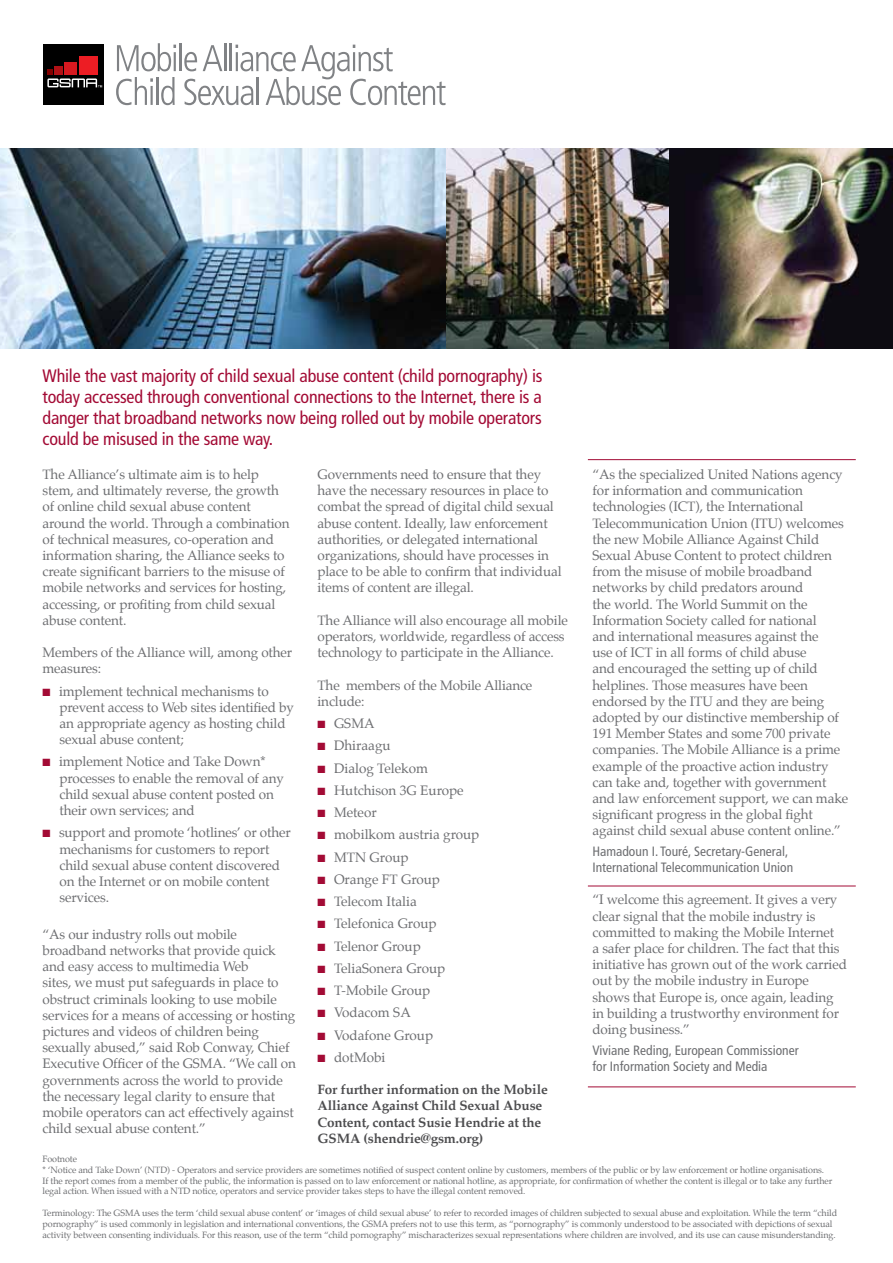
<style>
.page{position:relative;width:893px;height:1263px;background:#fff}
.page>*{position:absolute;margin:0;border:0;box-sizing:border-box;transform-origin:0 0}
.t1{font:condensed 18px/21px "Frutiger";letter-spacing:-.01em;color:#a30b35;text-align:justify}
.t2{font:13.5px/16.2px "Palatino";letter-spacing:-.01em;color:#6d6e71}
.t3{font:condensed 13.5px/16.2px "Frutiger";color:#6d6e71}
.t4{font:700 13.5px/16.2px "Palatino";letter-spacing:-.01em;color:#4d4d4f}
.t5{font:9px/10.8px "Palatino";letter-spacing:-.01em;color:#6d6e71}
.s1{color:#a30b35}
</style>
<div class="page">
<hr style="left:588px;top:459px;width:268px;height:1px;background:#a30b35">
<hr style="left:588px;top:886px;width:268px;height:1px;background:#a30b35">
<hr style="left:588px;top:1086px;width:268px;height:1px;background:#a30b35">
<svg style="left:43px;top:104px;width:61px;height:1px"></svg>
<div style="left:43px;top:44px;width:61px;height:60px;background:#000"></div>
<div style="left:55px;top:67px;width:8px;height:8px;background:#b11116"></div>
<div style="left:65px;top:63px;width:12px;height:12px;background:#d71920"></div>
<div style="left:79px;top:57px;width:18px;height:18px;background:#ed1d24"></div>
<svg style="left:47px;top:69px;width:55px;height:18px"></svg>
<svg style="left:117px;top:43px;width:59px;height:28px"></svg>
<hr style="left:180px;top:43px;width:2px;height:28px;background:#808285">
<hr style="left:224px;top:43px;width:2px;height:28px;background:#808285">
<hr style="left:230px;top:43px;width:2px;height:28px;background:#808285">
<svg style="left:116px;top:77px;width:37px;height:28px"></svg>
<hr style="left:156px;top:77px;width:3px;height:28px;background:#808285">
<svg style="left:161px;top:77px;width:14px;height:28px"></svg>
<svg style="left:184px;top:45px;width:261px;height:60px"></svg>
<img style="left:446px;top:149px;width:224px;height:200px">
<img style="left:0;top:149px;width:446px;height:200px">
<img style="left:670px;top:149px;width:223px;height:200px">
<p class="t1" style="left:43px;top:365px;width:501px">While the vast majority of child sexual abuse content (child pornography) is today accessed through conventional connections to the Internet, there is a danger that broadband networks now being rolled out by mobile operators could be misused in the same way.</p>
<p class="t2" style="left:43px;top:466px;width:249px">The Alliance’s ultimate aim is to help stem, and ultimately reverse, the growth of online child sexual abuse content around the world. Through a combination of technical measures, co-operation and information sharing, the Alliance seeks to create significant barriers to the misuse of mobile networks and services for hosting, accessing, or profiting from child sexual abuse content.</p>
<p class="t2" style="left:43px;top:644px;width:251px">Members of the Alliance will, among other measures:</p>
<p class="t2" style="left:60px;top:683px;width:236px;text-indent:-17px"><span class="s1">■</span> implement technical mechanisms to prevent access to Web sites identified by an appropriate agency as hosting child sexual abuse content;</p>
<p class="t2" style="left:60px;top:754px;width:226px;text-indent:-17px"><span class="s1">■</span> implement Notice and Take Down* processes to enable the removal of any child sexual abuse content posted on their own services; and</p>
<p class="t2" style="left:60px;top:824px;width:233px;text-indent:-17px"><span class="s1">■</span> support and promote ‘hotlines’ or other mechanisms for customers to report child sexual abuse content discovered on the Internet or on mobile content services.</p>
<p class="t2" style="left:43px;top:926px;width:255px">“As our industry rolls out mobile broadband networks that provide quick and easy access to multimedia Web<br>sites, we must put safeguards in place to obstruct criminals looking to use mobile services for a means of accessing or hosting pictures and videos of children being sexually abused,” said Rob Conway, Chief Executive Officer of the GSMA. “We call on governments across the world to provide the necessary legal clarity to ensure that mobile operators can act effectively against child sexual abuse content.”</p>
<p class="t2" style="left:317px;top:466px;width:246px">Governments need to ensure that they have the necessary resources in place to combat the spread of digital child sexual abuse content. Ideally, law enforcement authorities, or delegated international organizations, should have processes in place to be able to confirm that individual items of content are illegal.</p>
<p class="t2" style="left:317px;top:612px;width:252px">The Alliance will also encourage all mobile operators, worldwide, regardless of access technology to participate in the Alliance.</p>
<p class="t2" style="left:317px;top:677px;width:216px">The members of the Mobile Alliance include:</p>
<p class="t2" style="left:317px;top:715px;width:59px"><span class="s1">■</span> GSMA</p>
<p class="t2" style="left:317px;top:737px;width:75px"><span class="s1">■</span> Dhiraagu</p>
<p class="t2" style="left:317px;top:760px;width:112px"><span class="s1">■</span> Dialog Telekom</p>
<p class="t2" style="left:317px;top:782px;width:148px"><span class="s1">■</span> Hutchison 3G Europe</p>
<p class="t2" style="left:317px;top:804px;width:61px"><span class="s1">■</span> Meteor</p>
<p class="t2" style="left:317px;top:826px;width:163px"><span class="s1">■</span> mobilkom austria group</p>
<p class="t2" style="left:317px;top:849px;width:93px"><span class="s1">■</span> MTN Group</p>
<p class="t2" style="left:317px;top:871px;width:124px"><span class="s1">■</span> Orange FT Group</p>
<p class="t2" style="left:317px;top:893px;width:101px"><span class="s1">■</span> Telecom Italia</p>
<p class="t2" style="left:317px;top:915px;width:121px"><span class="s1">■</span> Telefonica Group</p>
<p class="t2" style="left:317px;top:938px;width:105px"><span class="s1">■</span> Telenor Group</p>
<p class="t2" style="left:317px;top:960px;width:129px"><span class="s1">■</span> TeliaSonera Group</p>
<p class="t2" style="left:317px;top:982px;width:114px"><span class="s1">■</span> T-Mobile Group</p>
<p class="t2" style="left:317px;top:1004px;width:95px"><span class="s1">■</span> Vodacom SA</p>
<p class="t2" style="left:317px;top:1027px;width:117px"><span class="s1">■</span> Vodafone Group</p>
<p class="t2" style="left:317px;top:1049px;width:70px"><span class="s1">■</span> dotMobi</p>
<p class="t4" style="left:317px;top:1081px;width:232px">For further information on the Mobile Alliance Against Child Sexual Abuse Content, contact Susie Hendrie at the GSMA (shendrie@gsm.org)</p>
<p class="t2" style="left:592px;top:466px;width:257px">“As the specialized United Nations agency for information and communication technologies (ICT), the International Telecommunication Union (ITU) welcomes the new Mobile Alliance Against Child Sexual Abuse Content to protect children from the misuse of mobile broadband networks by child predators around<br>the world. The World Summit on the Information Society called for national<br>and international measures against the<br>use of ICT in all forms of child abuse<br>and encouraged the setting up of child helplines. Those measures have been endorsed by the ITU and they are being adopted by our distinctive membership of 191 Member States and some 700 private companies. The Mobile Alliance is a prime example of the proactive action industry can take and, together with government and law enforcement support, we can make significant progress in the global fight against child sexual abuse content online.”</p>
<p class="t3" style="left:592px;top:843px;width:202px">Hamadoun I. Touré, Secretary-General,<br>International Telecommunication Union</p>
<p class="t2" style="left:592px;top:892px;width:256px">“I welcome this agreement. It gives a very clear signal that the mobile industry is committed to making the Mobile Internet<br>a safer place for children. The fact that this initiative has grown out of the work carried out by the mobile industry in Europe shows that Europe is, once again, leading in building a trustworthy environment for doing business.”</p>
<p class="t3" style="left:592px;top:1042px;width:208px">Viviane Reding, European Commissioner for Information Society and Media</p>
<p class="t5" style="left:43px;top:1153px;width:791px">Footnote<br>* ‘Notice and Take Down’ (NTD) - Operators and service providers are sometimes notified of suspect content online by customers, members of the public or by law enforcement or hotline organisations.<br>If the report comes from a member of the public, the information is passed on to law enforcement or national hotline, as appropriate, for confirmation of whether the content is illegal or to take any further legal action. When issued with a NTD notice, operators and service provider takes steps to have the illegal content removed.</p>
<p class="t5" style="left:43px;top:1207px;width:796px">Terminology: The GSMA uses the term ‘child sexual abuse content’ or ‘images of child sexual abuse’ to refer to recorded images of children subjected to sexual abuse and exploitation. While the term “child pornography” is used commonly in legislation and international conventions, the GSMA prefers not to use this term, as “pornography” is commonly understood to be associated with depictions of sexual activity between consenting individuals. For this reason, use of the term “child pornography” mischaracterizes sexual representations where children are involved, and its use can cause misunderstanding.</p>
</div>
